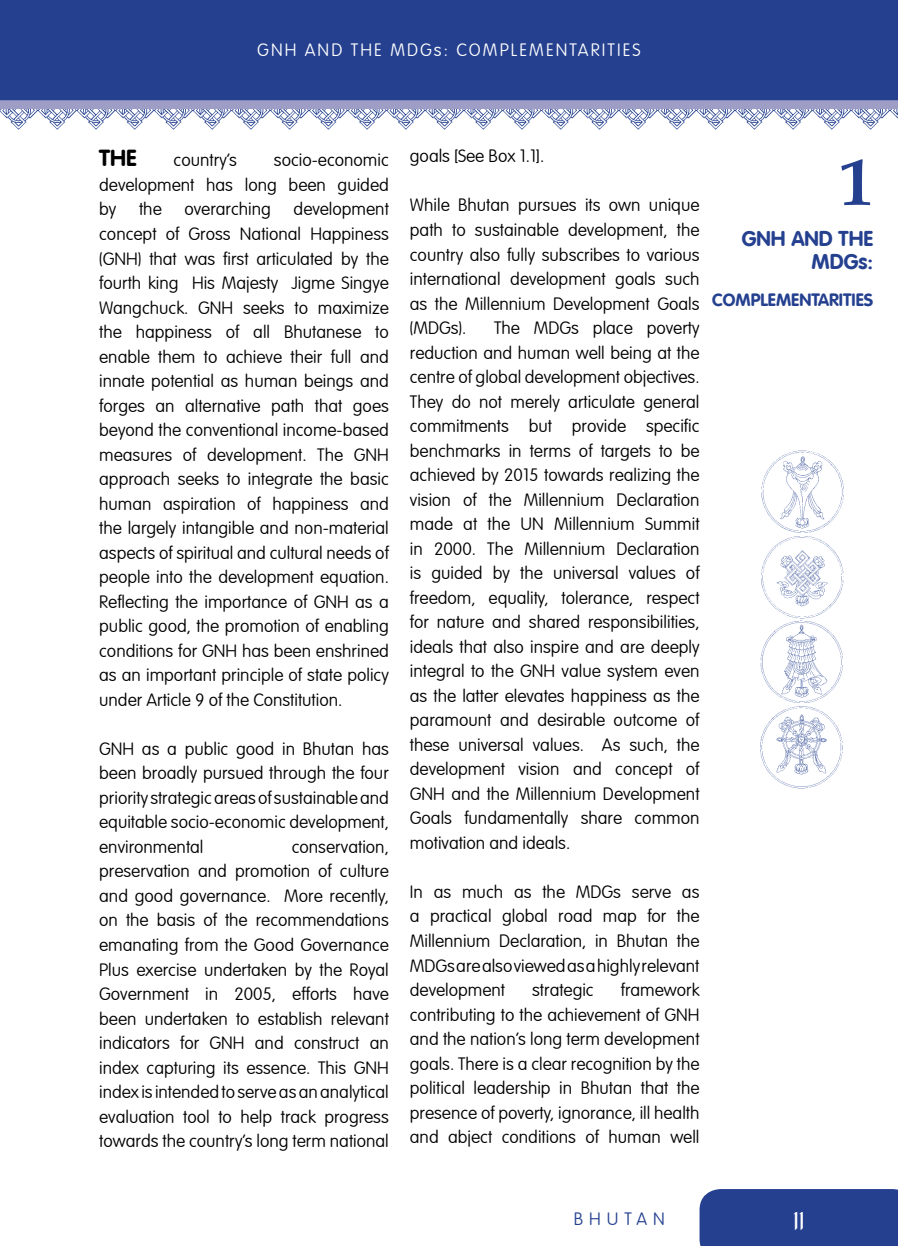
<style>
.page{position:relative;width:898px;height:1246px;background:#fff}
.page>*{position:absolute;margin:0;border:0;box-sizing:border-box;transform-origin:0 0}
.t1{font:700 68.25px "Palatino";color:#24408f}
.t2{font:28px "Oak";color:#fff}
.t3{font:700 22.75px "VAG Rounded LT";color:#000}
.t4{font:700 21px/23.1px "VAG Rounded LT";color:#24408f;text-align:right}
.t5{font:100 17.5px/24.5px "VAG Rounded LT";color:#000;text-align:justify}
.t6{font:100 17.5px "VAG Rounded LT";letter-spacing:.12em;color:#fff}
.t7{font:700 17.5px "VAG Rounded LT";color:#24408f}
.t8{font:100 17.5px "VAG Rounded LT";letter-spacing:.34em;color:#24408f}
</style>
<div class="page">
<img style="left:0;top:109px;width:898px;height:21px">
<div style="left:1px;top:1px;width:896px;height:106px;background:#24408f"></div>
<div style="left:0;top:0;width:898px;height:108px;border:2px solid #24408f"></div>
<div style="left:0;top:100px;width:898px;height:9px;background:#9e9dc6"></div>
<div style="left:699px;top:1189px;width:199px;height:56px;background:#24408f"></div>
<img style="left:760px;top:450px;width:84px;height:339px">
<p class="t6" style="left:257px;top:40px;width:14px">gnh</p>
<p class="t6" style="left:305px;top:40px;width:14px">and</p>
<p class="t6" style="left:351px;top:40px;width:54px">themdg</p>
<p class="t6" style="left:434px;top:40px;width:132px">s: complementariti</p>
<p class="t6" style="left:623px;top:40px;width:19px">es</p>
<h3 class="t3" style="left:99px;top:145px;width:25px">THE</h3>
<p class="t5" style="left:174px;top:149px;width:65px">country’s</p>
<p class="t5" style="left:99px;top:149px;width:291px;text-indent:175px">socio-economic development has long been guided by</p>
<p class="t5" style="left:99px;top:198px;width:291px;text-indent:194px">development concept of Gross National Happiness (GNH) that was first articulated by the fourth king His Majesty Jigme Singye Wangchuck. GNH seeks to maximize the happiness of all Bhutanese to enable them to achieve their full and innate potential as human beings and forges an alternative path that goes beyond the conventional income-based measures of development. The GNH approach seeks to integrate the basic human aspiration of happiness and the largely intangible and non-material aspects of spiritual and cultural needs of people into the development equation.<br>Reflecting the importance of GNH as a public good, the promotion of enabling conditions for GNH has been enshrined as an important principle of state policy under Article 9 of the Constitution.</p>
<p class="t5" style="left:99px;top:737px;width:291px">GNH as a public good in Bhutan has been broadly pursued through the four priority strategic areas of sustainable and equitable socio-economic development, environmental</p>
<p class="t5" style="left:139px;top:198px;width:24px">the</p>
<p class="t5" style="left:184px;top:198px;width:88px">overarching</p>
<p class="t5" style="left:99px;top:835px;width:291px;text-indent:193px">conservation, preservation and promotion of culture and good governance. More recently, on the basis of the recommendations emanating from the Good Governance Plus exercise undertaken by the Royal Government in 2005, efforts have been undertaken to establish relevant indicators for GNH and construct an index capturing its essence. This GNH index is intended to serve as an analytical evaluation tool to help track progress towards the country’s long term national</p>
<p class="t5" style="left:410px;top:145px;width:136px">goals [See Box 1.1].</p>
<p class="t5" style="left:410px;top:194px;width:291px">While Bhutan pursues its own unique path to sustainable development, the country also fully subscribes to various international development goals such as the Millennium Development Goals (MDGs).</p>
<p class="t5" style="left:410px;top:316px;width:291px;text-indent:84px">The MDGs place poverty reduction and human well being at the centre of global development objectives.<br>They do not merely articulate general commitments but provide specific benchmarks in terms of targets to be achieved by 2015 towards realizing the vision of the Millennium Declaration made at the UN Millennium Summit in 2000. The Millennium Declaration is guided by the universal values of freedom, equality, tolerance, respect for nature and shared responsibilities, ideals that also inspire and are deeply integral to the GNH value system even as the latter elevates happiness as the paramount and desirable outcome of these universal values. As such, the development vision and concept of GNH and the Millennium Development Goals fundamentally share common motivation and ideals.</p>
<p class="t5" style="left:410px;top:880px;width:291px">In as much as the MDGs serve as a practical global road map for the Millennium Declaration, in Bhutan the MDGs are also viewed as a highly relevant development</p>
<p class="t5" style="left:410px;top:978px;width:291px;text-indent:211px">framework contributing to the achievement of GNH and the nation’s long term development goals. There is a clear recognition by the political leadership in Bhutan that the presence of poverty, ignorance, ill health and abject conditions of human well</p>
<p class="t5" style="left:532px;top:978px;width:63px">strategic</p>
<h1 class="t1" style="left:839px;top:123px;width:36px">1</h1>
<p class="t4" style="left:742px;top:227px;width:133px">GNH AND THE<br>MDGS:</p>
<p class="t7" style="left:712px;top:289px;width:11px">COMPLEMENTARITIES</p>
<p class="t8" style="left:574px;top:1208px;width:92px">BHUTAN</p>
<h2 class="t2" style="left:793px;top:1204px;width:6px">11</h2>
</div>
